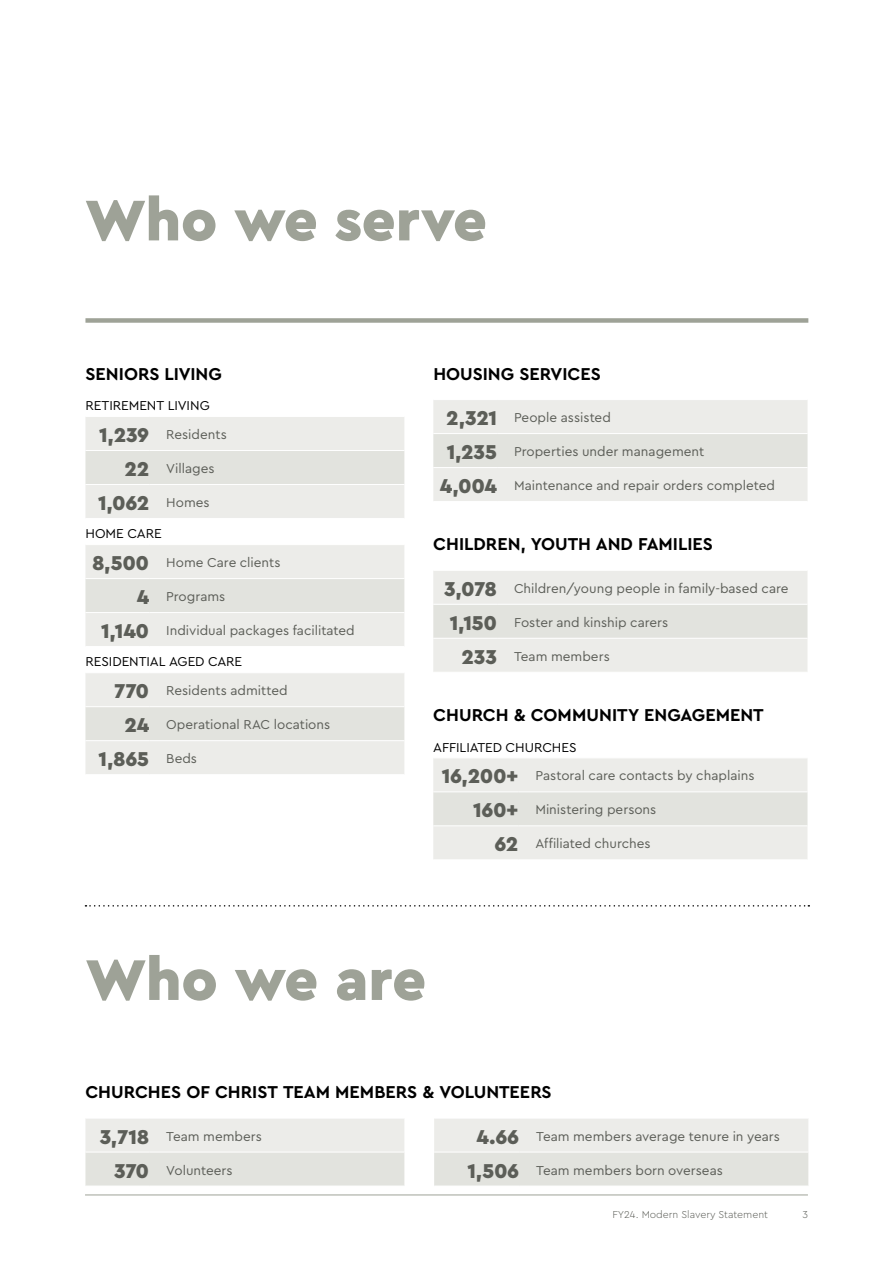
<style>
.page{position:relative;width:893px;height:1263px;background:#fff}
.page>*{position:absolute;margin:0;border:0;box-sizing:border-box;transform-origin:0 0}
.Page_Headlines{font:900 60px "Cera Pro";letter-spacing:-.005em;color:#9ea297}
._24_Key_Statistics{font:900 21px "Cera Pro";letter-spacing:-.015em;color:#5c5e58}
._24_H3{font:700 18px "Cera Pro";color:#000}
._24_Key_Statistics_Grey{font:13.5px "Cera Pro";color:#5c5e58}
.Body_Copy_9_11{font:13.5px "Cera Pro";letter-spacing:-.005em;color:#000}
.t1{font:300 10.5px "Cera Pro";color:#5c5e58}
</style>
<div class="page">
<svg style="left:85px;top:417px;width:319px;height:101px;background:#e8e9e5"></svg>
<hr style="left:85px;top:450px;width:64px;height:1px;background:#fff">
<hr style="left:149px;top:450px;width:255px;height:1px;background:#fff">
<hr style="left:85px;top:484px;width:64px;height:1px;background:#fff">
<hr style="left:149px;top:484px;width:255px;height:1px;background:#fff">
<svg style="left:85px;top:673px;width:319px;height:101px;background:#e8e9e5"></svg>
<hr style="left:85px;top:706px;width:64px;height:1px;background:#fff">
<hr style="left:149px;top:706px;width:255px;height:1px;background:#fff">
<hr style="left:85px;top:740px;width:64px;height:1px;background:#fff">
<hr style="left:149px;top:740px;width:255px;height:1px;background:#fff">
<svg style="left:85px;top:545px;width:319px;height:101px;background:#e8e9e5"></svg>
<hr style="left:85px;top:578px;width:64px;height:1px;background:#fff">
<hr style="left:149px;top:578px;width:255px;height:1px;background:#fff">
<hr style="left:85px;top:612px;width:64px;height:1px;background:#fff">
<hr style="left:149px;top:612px;width:255px;height:1px;background:#fff">
<svg style="left:433px;top:758px;width:374px;height:101px;background:#e8e9e5"></svg>
<hr style="left:433px;top:791px;width:85px;height:1px;background:#fff">
<hr style="left:518px;top:791px;width:289px;height:1px;background:#fff">
<hr style="left:433px;top:825px;width:85px;height:1px;background:#fff">
<hr style="left:518px;top:825px;width:289px;height:1px;background:#fff">
<svg style="left:433px;top:400px;width:374px;height:101px;background:#e8e9e5"></svg>
<hr style="left:433px;top:433px;width:64px;height:1px;background:#fff">
<hr style="left:497px;top:433px;width:310px;height:1px;background:#fff">
<hr style="left:433px;top:467px;width:64px;height:1px;background:#fff">
<hr style="left:497px;top:467px;width:310px;height:1px;background:#fff">
<svg style="left:433px;top:571px;width:374px;height:101px;background:#e8e9e5"></svg>
<hr style="left:433px;top:604px;width:64px;height:1px;background:#fff">
<hr style="left:497px;top:604px;width:310px;height:1px;background:#fff">
<hr style="left:433px;top:638px;width:64px;height:1px;background:#fff">
<hr style="left:497px;top:638px;width:310px;height:1px;background:#fff">
<div style="left:85px;top:318px;width:723px;height:5px;background:#9ea297"></div>
<svg style="left:85px;top:905px;width:724px;height:1px"></svg>
<svg style="left:85px;top:1119px;width:319px;height:67px;background:#e7e7e3"></svg>
<hr style="left:85px;top:1152px;width:64px;height:1px;background:#fff">
<hr style="left:149px;top:1152px;width:255px;height:1px;background:#fff">
<svg style="left:434px;top:1119px;width:374px;height:67px;background:#e7e7e3"></svg>
<hr style="left:434px;top:1152px;width:85px;height:1px;background:#fff">
<hr style="left:519px;top:1152px;width:289px;height:1px;background:#fff">
<hr style="left:85px;top:1194px;width:723px;height:1px;background:#9ea297">
<p class="Page_Headlines" style="left:85px;top:180px;width:404px">Who we serve</p>
<p class="_24_H3" style="left:85px;top:362px;width:138px">SENIORS LIVING</p>
<p class="Body_Copy_9_11" style="left:85px;top:397px;width:126px">RETIREMENT LIVING</p>
<p class="_24_Key_Statistics" style="left:99px;top:421px;width:52px">1,239</p>
<p class="_24_Key_Statistics_Grey" style="left:166px;top:425px;width:62px">Residents</p>
<p class="_24_Key_Statistics" style="left:124px;top:455px;width:26px">22</p>
<p class="_24_Key_Statistics_Grey" style="left:166px;top:459px;width:50px">Villages</p>
<p class="_24_Key_Statistics" style="left:98px;top:489px;width:53px">1,062</p>
<p class="_24_Key_Statistics_Grey" style="left:166px;top:493px;width:45px">Homes</p>
<p class="Body_Copy_9_11" style="left:85px;top:525px;width:78px">HOME CARE</p>
<p class="_24_Key_Statistics" style="left:92px;top:549px;width:59px">8,500</p>
<p class="_24_Key_Statistics_Grey" style="left:166px;top:553px;width:116px">Home Care clients</p>
<p class="_24_Key_Statistics" style="left:137px;top:583px;width:14px">4</p>
<p class="_24_Key_Statistics_Grey" style="left:166px;top:587px;width:61px">Programs</p>
<p class="_24_Key_Statistics" style="left:101px;top:617px;width:49px">1,140</p>
<p class="_24_Key_Statistics_Grey" style="left:166px;top:621px;width:190px">Individual packages facilitated</p>
<p class="Body_Copy_9_11" style="left:85px;top:653px;width:158px">RESIDENTIAL AGED CARE</p>
<p class="_24_Key_Statistics" style="left:114px;top:677px;width:36px">770</p>
<p class="_24_Key_Statistics_Grey" style="left:166px;top:682px;width:123px">Residents admitted</p>
<p class="_24_Key_Statistics" style="left:124px;top:711px;width:26px">24</p>
<p class="_24_Key_Statistics_Grey" style="left:166px;top:716px;width:166px">Operational RAC locations</p>
<p class="_24_Key_Statistics" style="left:99px;top:745px;width:52px">1,865</p>
<p class="_24_Key_Statistics_Grey" style="left:166px;top:750px;width:32px">Beds</p>
<p class="_24_H3" style="left:433px;top:362px;width:169px">HOUSING SERVICES</p>
<p class="_24_Key_Statistics" style="left:446px;top:404px;width:52px">2,321</p>
<p class="_24_Key_Statistics_Grey" style="left:514px;top:408px;width:98px">People assisted</p>
<p class="_24_Key_Statistics" style="left:447px;top:438px;width:52px">1,235</p>
<p class="_24_Key_Statistics_Grey" style="left:514px;top:442px;width:192px">Properties under management</p>
<p class="_24_Key_Statistics" style="left:440px;top:472px;width:59px">4,004</p>
<p class="_24_Key_Statistics_Grey" style="left:514px;top:476px;width:262px">Maintenance and repair orders completed</p>
<p class="_24_H3" style="left:433px;top:532px;width:281px">CHILDREN, YOUTH AND FAMILIES</p>
<p class="_24_Key_Statistics" style="left:444px;top:575px;width:54px">3,078</p>
<p class="_24_Key_Statistics_Grey" style="left:514px;top:579px;width:276px">Children/young people in family-based care</p>
<p class="_24_Key_Statistics" style="left:450px;top:609px;width:49px">1,150</p>
<p class="_24_Key_Statistics_Grey" style="left:514px;top:613px;width:156px">Foster and kinship carers</p>
<p class="_24_Key_Statistics" style="left:461px;top:643px;width:37px">233</p>
<p class="_24_Key_Statistics_Grey" style="left:514px;top:647px;width:97px">Team members</p>
<p class="_24_H3" style="left:433px;top:703px;width:332px">CHURCH &amp; COMMUNITY ENGAGEMENT</p>
<p class="Body_Copy_9_11" style="left:433px;top:738px;width:145px">AFFILIATED CHURCHES</p>
<p class="_24_Key_Statistics" style="left:442px;top:762px;width:78px">16,200+</p>
<p class="_24_Key_Statistics_Grey" style="left:535px;top:767px;width:221px">Pastoral care contacts by chaplains</p>
<p class="_24_Key_Statistics" style="left:473px;top:796px;width:47px">160+</p>
<p class="_24_Key_Statistics_Grey" style="left:535px;top:801px;width:122px">Ministering persons</p>
<p class="_24_Key_Statistics" style="left:494px;top:830px;width:25px">62</p>
<p class="_24_Key_Statistics_Grey" style="left:535px;top:835px;width:117px">Affiliated churches</p>
<p class="Page_Headlines" style="left:85px;top:940px;width:342px">Who we are</p>
<p class="_24_H3" style="left:85px;top:1080px;width:468px">CHURCHES OF CHRIST TEAM MEMBERS &amp; VOLUNTEERS</p>
<p class="_24_Key_Statistics" style="left:476px;top:1122px;width:44px">4.66</p>
<p class="_24_Key_Statistics_Grey" style="left:536px;top:1127px;width:245px">Team members average tenure in years</p>
<p class="_24_Key_Statistics" style="left:468px;top:1156px;width:53px">1,506</p>
<p class="_24_Key_Statistics_Grey" style="left:536px;top:1161px;width:188px">Team members born overseas</p>
<p class="t1" style="left:612px;top:1208px;width:157px">FY24. Modern Slavery Statement</p>
<p class="t1" style="left:802px;top:1208px;width:7px">3</p>
<p class="_24_Key_Statistics" style="left:100px;top:1122px;width:51px">3,718</p>
<p class="_24_Key_Statistics_Grey" style="left:166px;top:1127px;width:97px">Team members</p>
<p class="_24_Key_Statistics" style="left:114px;top:1156px;width:37px">370</p>
<p class="_24_Key_Statistics_Grey" style="left:166px;top:1161px;width:68px">Volunteers</p>
</div>
